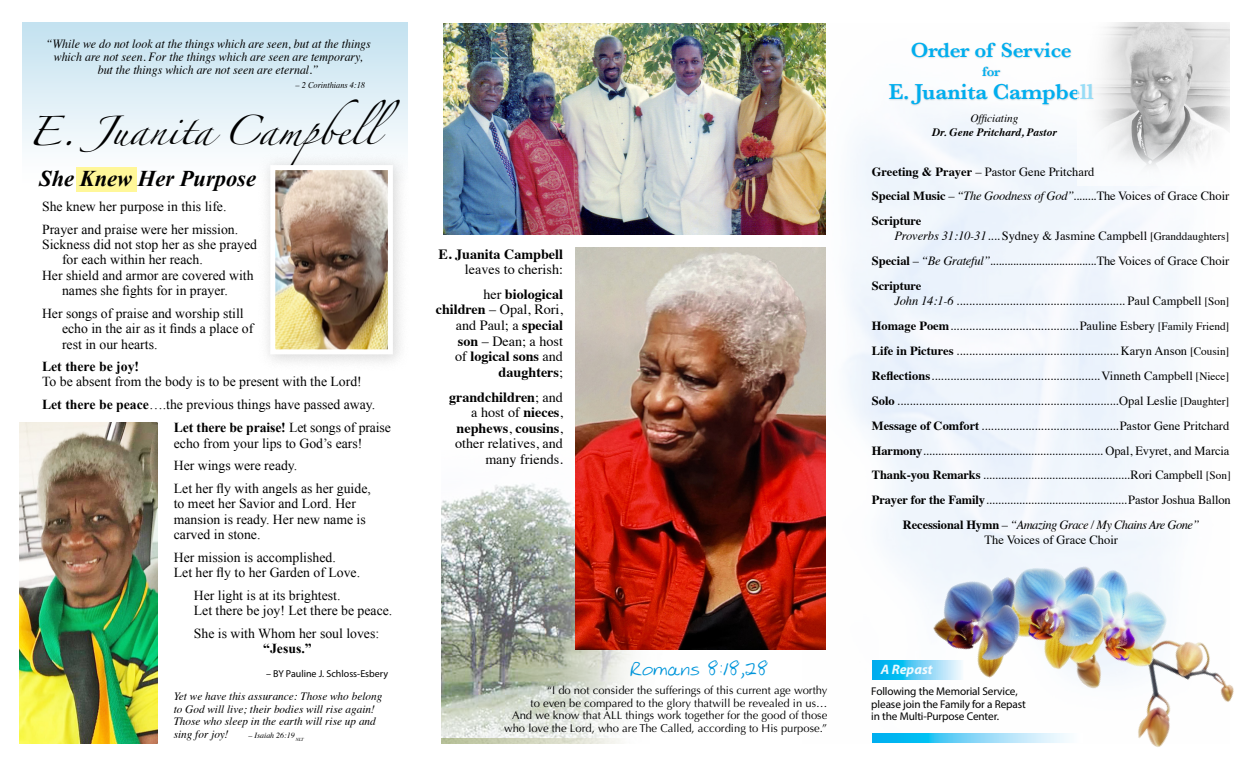
<style>
.page{position:relative;width:1260px;height:765px;background:#fff}
.page>*{position:absolute;margin:0;border:0;box-sizing:border-box;transform-origin:0 0}
.t1{font:26.38px "Zapfino";color:#000;scale:1.05 1}
.t2{font:italic 700 22.5px "Times New Roman";color:#000}
.t3{font:600 22.5px "Baskerville";letter-spacing:-.01em;color:#00aeef}
.t4{font:600 21.25px "Baskerville";letter-spacing:-.01em;color:#00aeef}
.t5{font:20px "Allens Hand";color:#0095da}
.t6{font:14.12px/15.6px "Times";color:#000;text-align:right}
.t7{font:700 14.12px/15.6px "Times";color:#000;text-align:right}
.t8{font:13.75px/15.4px "Times New Roman";color:#000}
.t9{font:700 13.75px "Times New Roman";letter-spacing:-.01em;color:#000}
.t10{font:italic 700 13.75px "Myriad Pro";color:#fff}
.t11{font:600 13.75px "Baskerville";color:#00aeef}
.t12{font:12.5px/24.9px "Times";color:#000}
.t13{font:italic 12.5px/13.1px "Times";color:#000;text-align:center;scale:.95 1}
.t14{font:italic 12.5px "Times";letter-spacing:-.04em;color:#000}
.t15{font:11.25px/12.5px "Optima";color:#000;text-align:right}
.t16{font:italic 11.25px/12.5px "Times";color:#000}
.t17{font:11.25px/12.5px "Myriad Pro";letter-spacing:-.01em;color:#000}
.t18{font:italic 700 11.25px "Times";color:#000}
.t19{font:10px "Myriad Pro";color:#000}
.t20{font:italic 8.75px "Times";color:#000;scale:.95 1}
.t21{font:italic 7.88px "Times";color:#000}
.s1{font-weight:700}
.s2{font-weight:400}
.s3{font-style:italic}
.s4{font-size:11.25px}
.s5{font-weight:700;font-style:normal}
.s6{font-style:normal}
</style>
<div class="page">
<img style="left:802px;top:23px;width:428px;height:720px">
<img style="left:442px;top:450px;width:189px;height:288px">
<img style="left:576px;top:247px;width:249px;height:403px">
<svg style="left:441px;top:738px;width:180px;height:5px"></svg>
<img style="left:443px;top:23px;width:382px;height:211px">
<div style="left:76px;top:167px;width:61px;height:24px;background:#fff799"></div>
<div style="left:257px;top:151px;width:153px;height:220px;background:#000;opacity:.15"></div>
<img style="left:276px;top:171px;width:111px;height:177px">
<div style="left:270px;top:165px;width:123px;height:189px;border:5px solid #fff"></div>
<div style="left:872px;top:733px;width:210px;height:9px;background:#00b4f1"></div>
<div style="left:888px;top:42px;width:207px;height:65px;background:#000;opacity:.15"></div>
<svg style="left:872px;top:661px;width:41px;height:18px"></svg>
<img style="left:1077px;top:22px;width:152px;height:164px">
<img style="left:913px;top:464px;width:321px;height:283px">
<img style="left:19px;top:422px;width:139px;height:321px">
<p class="t13" style="left:46px;top:36px;width:344px">“While we do not look at the things which are seen, but at the things which are not seen. For the things which are seen are temporary, but the things which are not seen are eternal.”</p>
<p class="t20" style="left:296px;top:78px;width:75px">– 2 Corinthians 4:18</p>
<h1 class="t1" style="left:28px;top:120px;width:356px">E. Juanita Campbell</h1>
<h2 class="t2" style="left:39px;top:162px;width:218px">She Knew Her Purpose</h2>
<p class="t8" style="left:42px;top:195px;width:198px;line-height:22.6px">She knew her purpose in this life.<br>Prayer and praise were her mission.</p>
<p class="t8" style="left:42px;top:237px;width:217px">Sickness did not stop her as she prayed</p>
<p class="t8" style="left:62px;top:252px;width:142px">for each within her reach.</p>
<p class="t8" style="left:42px;top:267px;width:213px">Her shield and armor are covered with</p>
<p class="t8" style="left:62px;top:283px;width:167px">names she fights for in prayer.</p>
<p class="t8" style="left:62px;top:305px;width:193px;text-indent:-20px">Her songs of praise and worship still echo in the air as it finds a place of rest in our hearts.</p>
<p class="t9" style="left:42px;top:357px;width:99px">Let there be joy!</p>
<p class="t8" style="left:42px;top:374px;width:321px">To be absent from the body is to be present with the Lord!</p>
<p class="t8" style="left:42px;top:397px;width:335px"><span class="s1">Let there be peace</span>….the previous things have passed away.</p>
<p class="t9" style="left:174px;top:418px;width:219px">Let there be praise! <span class="s2">Let songs of praise</span></p>
<p class="t8" style="left:174px;top:432px;width:199px;line-height:22.6px">echo from your lips to God’s ears!<br>Her wings were ready.<br>Let her fly with angels as her guide,</p>
<p class="t8" style="left:174px;top:496px;width:193px">to meet her Savior and Lord. Her mansion is ready. Her new name is carved in stone.</p>
<p class="t8" style="left:174px;top:549px;width:188px">Her mission is accomplished.<br>Let her fly to her Garden of Love.</p>
<p class="t8" style="left:194px;top:587px;width:200px">Her light is at its brightest.<br>Let there be joy! Let there be peace.</p>
<p class="t8" style="left:194px;top:625px;width:187px">She is with Whom her soul loves:</p>
<p class="t9" style="left:263px;top:639px;width:50px">“Jesus.”</p>
<p class="t19" style="left:266px;top:667px;width:124px">– BY Pauline J. Schloss-Esbery</p>
<p class="t16" style="left:174px;top:690px;width:210px">Yet we have this assurance: Those who belong to God will live; their bodies will rise again!<br>Those who sleep in the earth will rise up and sing for joy!</p>
<p class="t21" style="left:249px;top:728px;width:57px">– Isaiah 26:19 <sub>NLT</sub></p>
<p class="t7" style="left:439px;top:244px;width:126px">E. Juanita Campbell</p>
<p class="t6" style="left:465px;top:256px;width:100px;line-height:24.6px">leaves to cherish: her <span class="s1">biological</span></p>
<p class="t7" style="left:436px;top:300px;width:129px">children <span class="s2">– Opal, Rori, and Paul; a</span> special son <span class="s2">– Dean; a host<br>of</span> logical sons <span class="s2">and </span>daughters<span class="s2">;</span></p>
<p class="t6" style="left:449px;top:388px;width:115px"><span class="s1">grandchildren</span>; and a host of <span class="s1">nieces</span>, <span class="s1">nephews</span>, <span class="s1">cousins</span>, other relatives, and many friends.</p>
<h3 class="t5" style="left:629px;top:656px;width:140px">Romans 8:18,28</h3>
<p class="t15" style="left:504px;top:684px;width:325px">“I do not consider the sufferings of this current age worthy<br>to even be compared to the glory thatwill be revealed in us…<br>And we know that ALL things work together for the good of those who love the Lord, who are The Called, according to His purpose.”</p>
<h3 class="t4" style="left:911px;top:36px;width:162px">Order of Service</h3>
<p class="t11" style="left:982px;top:62px;width:20px">for</p>
<h2 class="t3" style="left:889px;top:76px;width:207px">E. Juanita Campbell</h2>
<p class="t16" style="left:970px;top:112px;width:50px">Officiating</p>
<p class="t18" style="left:932px;top:122px;width:126px">Dr. Gene Pritchard, Pastor</p>
<p class="t12" style="left:872px;top:158px;width:359px"><span class="s1">Greeting &amp; Prayer</span> – Pastor Gene Pritchard<br><span class="s1">Special Music</span> – <span class="s3">“The Goodness of God”</span>........The Voices of Grace Choir<br><span class="s1">Scripture</span></p>
<p class="t12" style="left:872px;top:223px;width:359px;text-align:justify;text-indent:23px"><span class="s3">Proverbs 31:10-31</span>.... Sydney &amp; Jasmine Campbell <span class="s4">[Granddaughters] </span><span class="s1">Special</span> – <span class="s3">“Be Grateful”</span>.....................................The Voices of Grace Choir <span class="s1">Scripture</span></p>
<p class="t12" style="left:894px;top:287px;width:336px"><span class="s3">John 14:1-6</span> ...................................................... Paul Campbell <span class="s4">[Son]</span></p>
<p class="t12" style="left:872px;top:312px;width:359px"><span class="s1">Homage Poem</span>.........................................Pauline Esbery <span class="s4">[Family Friend]</span></p>
<p class="t12" style="left:872px;top:337px;width:359px"><span class="s1">Life in Pictures</span> .................................................... Karyn Anson <span class="s4">[Cousin]</span></p>
<p class="t12" style="left:872px;top:362px;width:359px"><span class="s1">Reflections</span>......................................................Vinneth Campbell <span class="s4">[Niece]</span></p>
<p class="t12" style="left:872px;top:387px;width:359px"><span class="s1">Solo</span> .......................................................................Opal Leslie <span class="s4">[Daughter]</span></p>
<p class="t12" style="left:872px;top:412px;width:359px"><span class="s1">Message of Comfort</span>............................................Pastor Gene Pritchard</p>
<p class="t12" style="left:872px;top:437px;width:359px"><span class="s1">Harmony</span>............................................................ Opal, Evyret, and Marcia</p>
<p class="t12" style="left:872px;top:462px;width:360px"><span class="s1">Thank-you Remarks</span> .................................................Rori Campbell <span class="s4">[Son]</span></p>
<p class="t12" style="left:872px;top:487px;width:360px"><span class="s1">Prayer for the Family</span>...............................................Pastor Joshua Ballon</p>
<p class="t14" style="left:903px;top:514px;width:298px"><span class="s5">Recessional Hymn</span> <span class="s6">–</span> “Amazing Grace / My Chains Are Gone”</p>
<p class="t12" style="left:985px;top:527px;width:135px">The Voices of Grace Choir</p>
<p class="t10" style="left:881px;top:660px;width:53px">A Repast</p>
<p class="t17" style="left:871px;top:685px;width:156px">Following the Memorial Service, please join the Family for a Repast in the Multi-Purpose Center.</p>
</div>
